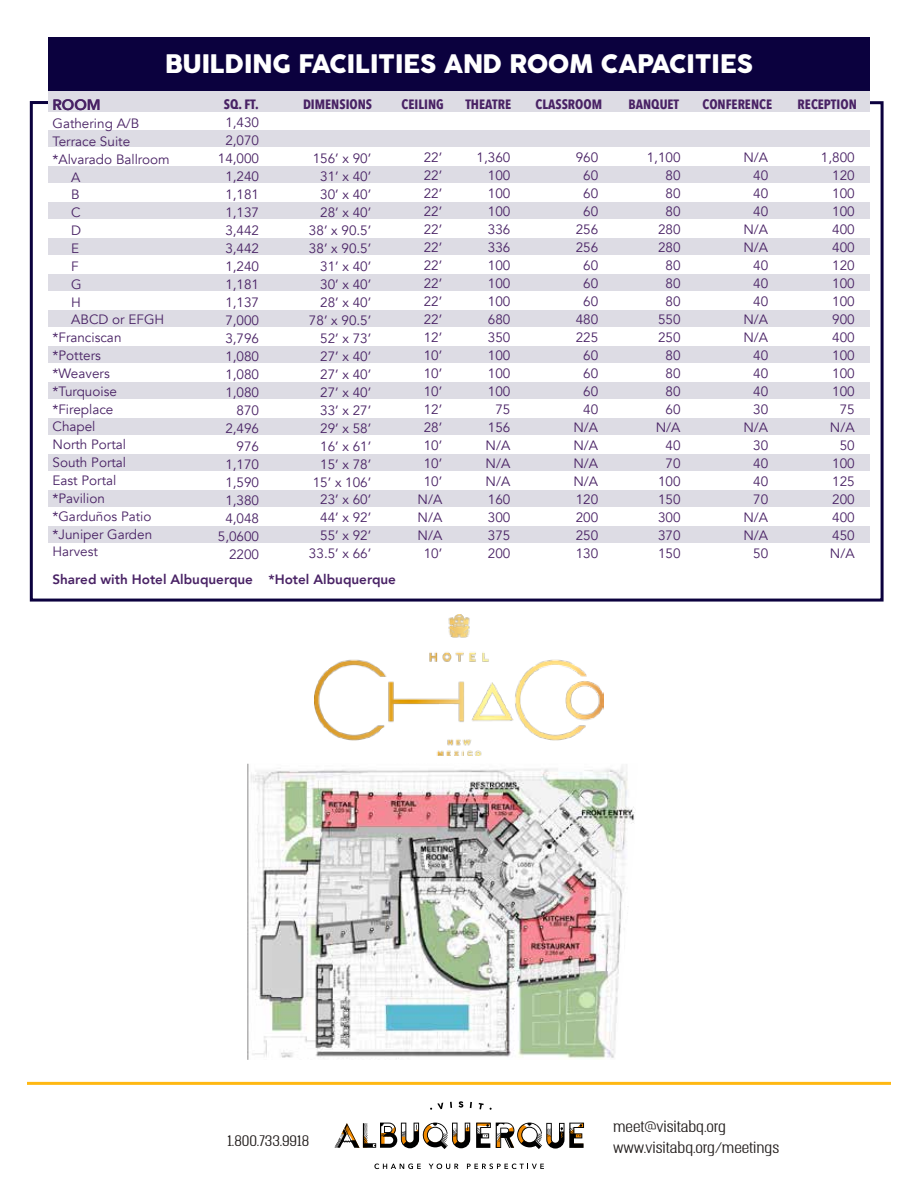
<style>
.page{position:relative;width:918px;height:1188px;background:#fff}
.page>*{position:absolute;margin:0;border:0;box-sizing:border-box;transform-origin:0 0}
.t1{font:25.5px "Cocogoose Pro";letter-spacing:-.02em;color:#fff}
.t2{font:800 15px "Avenir";color:#492265}
.t3{font:13.5px/18px "Avenir";color:#492265;text-align:right}
.t4{font:700 13.5px "Avenir Next Condensed";color:#492265}
.t5{font:100 13.5px/21px "Triump";color:#231e1d}
.t6{font:800 13.5px "Avenir";color:#492265}
</style>
<div class="page">
<svg style="left:29px;top:101px;width:855px;height:501px"></svg>
<div style="left:48px;top:130px;width:822px;height:16px;background:#dddce4"></div>
<div style="left:48px;top:202px;width:822px;height:16px;background:#dddce4"></div>
<div style="left:48px;top:346px;width:822px;height:16px;background:#dddce4"></div>
<div style="left:48px;top:490px;width:822px;height:17px;background:#dddce4"></div>
<div style="left:48px;top:526px;width:822px;height:17px;background:#dddce4"></div>
<div style="left:48px;top:310px;width:822px;height:16px;background:#dddce4"></div>
<div style="left:48px;top:454px;width:822px;height:17px;background:#dddce4"></div>
<div style="left:48px;top:274px;width:822px;height:16px;background:#dddce4"></div>
<div style="left:48px;top:418px;width:822px;height:17px;background:#dddce4"></div>
<div style="left:48px;top:238px;width:822px;height:16px;background:#dddce4"></div>
<div style="left:48px;top:382px;width:822px;height:17px;background:#dddce4"></div>
<div style="left:48px;top:166px;width:822px;height:16px;background:#dddce4"></div>
<div style="left:48px;top:91px;width:822px;height:20px;background:#dddce4"></div>
<div style="left:48px;top:37px;width:822px;height:54px;background:#0b013e"></div>
<svg style="left:334px;top:1123px;width:250px;height:26px"></svg>
<svg style="left:374px;top:1164px;width:47px;height:5px"></svg>
<svg style="left:429px;top:1164px;width:29px;height:5px"></svg>
<svg style="left:467px;top:1164px;width:77px;height:5px"></svg>
<svg style="left:430px;top:1103px;width:13px;height:7px"></svg>
<svg style="left:450px;top:1102px;width:2px;height:6px"></svg>
<svg style="left:459px;top:1101px;width:4px;height:7px"></svg>
<svg style="left:470px;top:1102px;width:2px;height:6px"></svg>
<svg style="left:479px;top:1103px;width:5px;height:6px"></svg>
<hr style="left:27px;top:1082px;width:864px;height:3px;background:#ffb812">
<img style="left:247px;top:764px;width:388px;height:296px">
<img style="left:314px;top:614px;width:290px;height:141px">
<h1 class="t1" style="left:165px;top:46px;width:590px">BUILDING FACILITIES AND ROOM CAPACITIES</h1>
<p class="t4" style="left:224px;top:96px;width:36px">SQ. FT.</p>
<p class="t4" style="left:303px;top:96px;width:71px">DIMENSIONS</p>
<p class="t4" style="left:402px;top:96px;width:44px">CEILING</p>
<p class="t4" style="left:465px;top:96px;width:47px">THEATRE</p>
<p class="t4" style="left:536px;top:96px;width:68px">CLASSROOM</p>
<p class="t4" style="left:629px;top:96px;width:52px">BANQUET</p>
<p class="t4" style="left:703px;top:96px;width:71px">CONFERENCE</p>
<p class="t4" style="left:798px;top:96px;width:61px">RECEPTION</p>
<p class="t3" style="left:218px;top:113px;width:43px">1,430<br>2,070<br>14,000<br>1,240<br>1,181<br>1,137<br>3,442<br>3,442<br>1,240<br>1,181<br>1,137<br>7,000<br>3,796<br>1,080<br>1,080<br>1,080<br>870<br>2,496<br>976<br>1,170<br>1,590<br>1,380<br>4,048<br>5,0600<br>2200</p>
<p class="t2" style="left:52px;top:93px;width:50px">ROOM</p>
<p class="t3" style="left:52px;top:115px;width:88px">Gathering A/B</p>
<p class="t3" style="left:52px;top:132px;width:79px">Terrace Suite</p>
<p class="t3" style="left:52px;top:150px;width:119px">*Alvarado Ballroom</p>
<p class="t3" style="left:71px;top:168px;width:11px">A</p>
<p class="t3" style="left:71px;top:186px;width:10px">B</p>
<p class="t3" style="left:71px;top:204px;width:11px">C</p>
<p class="t3" style="left:71px;top:222px;width:12px">D</p>
<p class="t3" style="left:71px;top:240px;width:10px">E</p>
<p class="t3" style="left:71px;top:257px;width:9px">F</p>
<p class="t3" style="left:71px;top:275px;width:12px">G</p>
<p class="t3" style="left:71px;top:293px;width:11px">H</p>
<p class="t3" style="left:71px;top:311px;width:95px">ABCD or EFGH</p>
<p class="t3" style="left:52px;top:329px;width:71px">*Franciscan</p>
<p class="t3" style="left:52px;top:347px;width:50px">*Potters</p>
<p class="t3" style="left:52px;top:364px;width:59px">*Weavers</p>
<p class="t3" style="left:52px;top:382px;width:66px">*Turquoise</p>
<p class="t3" style="left:52px;top:400px;width:62px">*Fireplace</p>
<p class="t3" style="left:52px;top:418px;width:45px">Chapel</p>
<p class="t3" style="left:52px;top:436px;width:75px">North Portal</p>
<p class="t3" style="left:52px;top:454px;width:75px">South Portal</p>
<p class="t3" style="left:52px;top:472px;width:65px">East Portal</p>
<p class="t3" style="left:52px;top:489px;width:54px">*Pavilion</p>
<p class="t3" style="left:52px;top:507px;width:100px">*Garduños Patio</p>
<p class="t3" style="left:52px;top:525px;width:101px">*Juniper Garden</p>
<p class="t3" style="left:52px;top:543px;width:47px">Harvest</p>
<p class="t6" style="left:52px;top:569px;width:345px">Shared with Hotel Albuquerque *Hotel Albuquerque</p>
<p class="t3" style="left:309px;top:149px;width:64px">156’ x 90’<br>31’ x 40’<br>30’ x 40’<br>28’ x 40’<br>38’ x 90.5’<br>38’ x 90.5’<br>31’ x 40’<br>30’ x 40’<br>28’ x 40’<br>78’ x 90.5’<br>52’ x 73’<br>27’ x 40’<br>27’ x 40’<br>27’ x 40’<br>33’ x 27’<br>29’ x 58’<br>16’ x 61’<br>15’ x 78’<br>15’ x 106’<br>23’ x 60’<br>44’ x 92’<br>55’ x 92’<br>33.5’ x 66’</p>
<p class="t3" style="left:418px;top:149px;width:26px;text-align:center">22’<br>22’<br>22’<br>22’<br>22’<br>22’<br>22’<br>22’<br>22’<br>22’<br>12’<br>10’<br>10’<br>10’<br>12’<br>28’<br>10’<br>10’<br>10’<br>N/A<br>N/A<br>N/A<br>10’</p>
<p class="t3" style="left:477px;top:149px;width:35px">1,360<br>100<br>100<br>100<br>336<br>336<br>100<br>100<br>100<br>680<br>350<br>100<br>100<br>100<br>75<br>156<br>N/A<br>N/A<br>N/A<br>160<br>300<br>375<br>200</p>
<p class="t3" style="left:573px;top:149px;width:26px">960<br>60<br>60<br>60<br>256<br>256<br>60<br>60<br>60<br>480<br>225<br>60<br>60<br>60<br>40<br>N/A<br>N/A<br>N/A<br>N/A<br>120<br>200<br>250<br>130</p>
<p class="t3" style="left:647px;top:149px;width:35px">1,100<br>80<br>80<br>80<br>280<br>280<br>80<br>80<br>80<br>550<br>250<br>80<br>80<br>80<br>60<br>N/A<br>40<br>70<br>100<br>150<br>300<br>370<br>150</p>
<p class="t3" style="left:743px;top:149px;width:26px">N/A<br>40<br>40<br>40<br>N/A<br>N/A<br>40<br>40<br>40<br>N/A<br>N/A<br>40<br>40<br>40<br>30<br>N/A<br>30<br>40<br>40<br>70<br>N/A<br>N/A<br>50</p>
<p class="t3" style="left:821px;top:149px;width:35px">1,800<br>120<br>100<br>100<br>400<br>400<br>120<br>100<br>100<br>900<br>400<br>100<br>100<br>100<br>75<br>N/A<br>50<br>100<br>125<br>200<br>400<br>450<br>N/A</p>
<p class="t5" style="left:227px;top:1130px;width:83px">1.800.733.9918</p>
<p class="t5" style="left:613px;top:1116px;width:168px">meet@visitabq.org www.visitabq.org/meetings</p>
</div>
